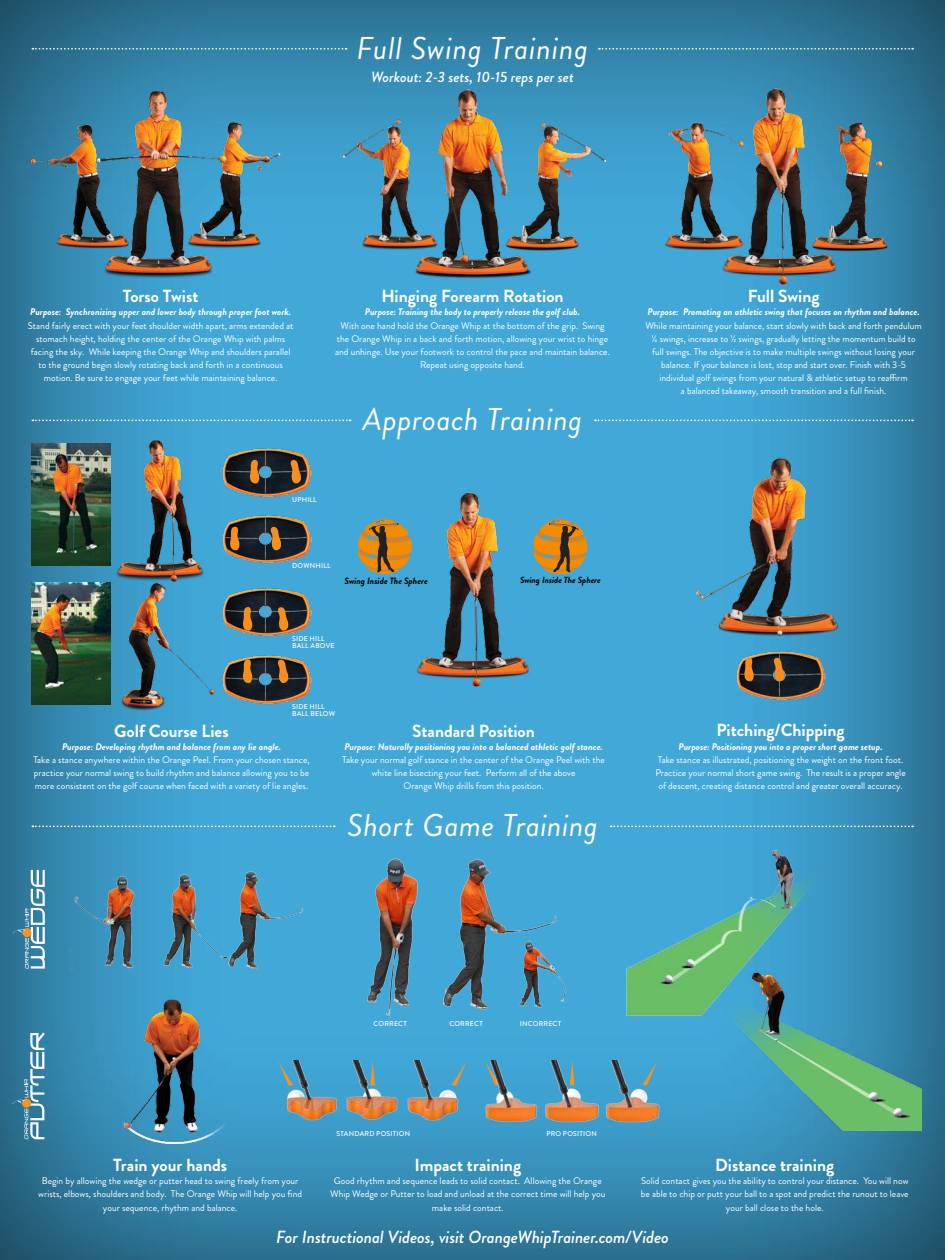
<style>
.page{position:relative;width:945px;height:1260px;background:#fff}
.page>*{position:absolute;margin:0;border:0;box-sizing:border-box;transform-origin:0 0}
.t1{font:italic 31.5px "Brandon Grotesque";letter-spacing:.015em;color:#fff}
.t2{font:700 17.5px "Brandon Grotesque";color:#fff}
.t3{font:italic 500 17.5px "Brandon Grotesque";letter-spacing:-.01em;color:#fff}
.t4{font:italic 500 14.88px "Brandon Grotesque";color:#fff}
.t5{font:9.62px/13.1px "Brandon Grotesque";color:#fff;text-align:center}
.t6{font:italic 700 9.62px "Brandon Grotesque";color:#fff}
.t7{font:italic 700 9.1px "Brandon Grotesque";color:#000}
.t8{font:italic 700 8.84px "Brandon Grotesque";color:#000}
.t9{font:500 7px/7px "Brandon Grotesque";letter-spacing:.03em;color:#fff}
</style>
<div class="page">
<div style="left:0;top:0;width:945px;height:1260px;background:#000;opacity:.75"></div>
<svg style="left:533px;top:519px;width:56px;height:57px;background:#9e854b"></svg>
<svg style="left:32px;top:48px;width:315px;height:2px"></svg>
<svg style="left:599px;top:48px;width:314px;height:2px"></svg>
<svg style="left:32px;top:825px;width:303px;height:2px"></svg>
<svg style="left:611px;top:825px;width:302px;height:2px"></svg>
<svg style="left:32px;top:420px;width:319px;height:1px"></svg>
<svg style="left:595px;top:420px;width:318px;height:1px"></svg>
<img style="left:414px;top:476px;width:117px;height:223px">
<img style="left:682px;top:428px;width:172px;height:226px">
<img style="left:643px;top:104px;width:59px;height:175px">
<img style="left:702px;top:73px;width:150px;height:225px">
<img style="left:339px;top:109px;width:74px;height:166px">
<img style="left:413px;top:73px;width:119px;height:207px">
<img style="left:502px;top:104px;width:109px;height:163px">
<img style="left:795px;top:104px;width:112px;height:167px">
<img style="left:26px;top:104px;width:56px;height:162px">
<img style="left:238px;top:103px;width:51px;height:162px">
<img style="left:82px;top:74px;width:156px;height:212px">
<img style="left:222px;top:585px;width:89px;height:55px">
<svg style="left:242px;top:607px;width:12px;height:25px"></svg>
<svg style="left:277px;top:607px;width:12px;height:25px"></svg>
<img style="left:222px;top:653px;width:89px;height:54px">
<svg style="left:242px;top:659px;width:12px;height:25px"></svg>
<svg style="left:277px;top:659px;width:12px;height:25px"></svg>
<img style="left:31px;top:443px;width:79px;height:122px">
<img style="left:31px;top:583px;width:78px;height:122px">
<img style="left:116px;top:436px;width:88px;height:135px">
<img style="left:109px;top:571px;width:110px;height:159px">
<img style="left:222px;top:446px;width:89px;height:54px">
<svg style="left:249px;top:459px;width:12px;height:25px"></svg>
<svg style="left:290px;top:460px;width:12px;height:25px"></svg>
<img style="left:222px;top:512px;width:89px;height:54px">
<svg style="left:230px;top:526px;width:11px;height:25px"></svg>
<svg style="left:270px;top:527px;width:12px;height:24px"></svg>
<svg style="left:357px;top:519px;width:56px;height:57px;background:#9e854b"></svg>
<img style="left:736px;top:649px;width:89px;height:54px">
<svg style="left:744px;top:657px;width:11px;height:25px"></svg>
<svg style="left:773px;top:658px;width:12px;height:24px"></svg>
<svg style="left:13px;top:870px;width:32px;height:99px;background:#5f96ae"></svg>
<svg style="left:12px;top:1032px;width:33px;height:107px;background:#578fa8"></svg>
<img style="left:113px;top:990px;width:117px;height:163px">
<img style="left:709px;top:962px;width:213px;height:168px">
<img style="left:69px;top:868px;width:66px;height:102px">
<img style="left:162px;top:868px;width:65px;height:102px">
<img style="left:227px;top:868px;width:78px;height:102px">
<img style="left:364px;top:856px;width:65px;height:164px">
<img style="left:439px;top:854px;width:122px;height:158px">
<img style="left:515px;top:938px;width:53px;height:73px">
<img style="left:625px;top:847px;width:198px;height:169px">
<svg style="left:721px;top:898px;width:56px;height:45px;background:#63b88f"></svg>
<img style="left:607px;top:1061px;width:60px;height:67px">
<svg style="left:642px;top:1061px;width:16px;height:24px"></svg>
<img style="left:546px;top:1061px;width:61px;height:69px">
<svg style="left:570px;top:1061px;width:4px;height:24px"></svg>
<img style="left:478px;top:1061px;width:68px;height:73px">
<img style="left:279px;top:1061px;width:67px;height:66px">
<svg style="left:278px;top:1061px;width:15px;height:25px"></svg>
<img style="left:408px;top:1061px;width:59px;height:59px">
<svg style="left:452px;top:1061px;width:15px;height:25px"></svg>
<img style="left:340px;top:1061px;width:68px;height:62px">
<svg style="left:370px;top:1061px;width:5px;height:25px"></svg>
<h1 class="t1" style="left:357px;top:26px;width:233px">Full Swing Training</h1>
<h3 class="t4" style="left:371px;top:66px;width:204px">Workout: 2-3 sets, 10-15 reps per set</h3>
<h2 class="t2" style="left:123px;top:284px;width:77px">Torso Twist</h2>
<p class="t6" style="left:30px;top:305px;width:262px">Purpose: Synchronizing upper and lower body through proper foot work.</p>
<p class="t5" style="left:28px;top:319px;width:267px">Stand fairly erect with your feet shoulder width apart, arms extended at stomach height, holding the center of the Orange Whip with palms facing the sky. While keeping the Orange Whip and shoulders parallel to the ground begin slowly rotating back and forth in a continuous motion. Be sure to engage your feet while maintaining balance.</p>
<h2 class="t2" style="left:381px;top:284px;width:184px">Hinging Forearm Rotation</h2>
<p class="t6" style="left:365px;top:305px;width:217px">Purpose: Training the body to properly release the golf club.</p>
<p class="t5" style="left:335px;top:319px;width:276px">With one hand hold the Orange Whip at the bottom of the grip. Swing the Orange Whip in a back and forth motion, allowing your wrist to hinge and unhinge. Use your footwork to control the pace and maintain balance.<br>Repeat using opposite hand.</p>
<h1 class="t1" style="left:363px;top:398px;width:221px">Approach Training</h1>
<p class="t9" style="left:292px;top:496px;width:26px">UPHILL</p>
<p class="t9" style="left:292px;top:562px;width:40px">DOWNHILL</p>
<p class="t7" style="left:345px;top:574px;width:85px">Swing Inside The Sphere</p>
<p class="t9" style="left:292px;top:635px;width:44px">SIDE HILL<br>BALL ABOVE</p>
<p class="t9" style="left:292px;top:703px;width:44px">SIDE HILL<br>BALL BELOW</p>
<p class="t8" style="left:520px;top:573px;width:82px">Swing Inside The Sphere</p>
<h2 class="t2" style="left:114px;top:718px;width:116px">Golf Course Lies</h2>
<p class="t6" style="left:62px;top:740px;width:220px">Purpose: Developing rhythm and balance from any lie angle.</p>
<p class="t5" style="left:33px;top:753px;width:278px;text-align:justify">Take a stance anywhere within the Orange Peel. From your chosen stance, practice your normal swing to build rhythm and balance allowing you to be more consistent on the golf course when faced with a variety of lie angles.</p>
<h2 class="t2" style="left:412px;top:718px;width:124px">Standard Position</h2>
<p class="t6" style="left:344px;top:740px;width:260px">Purpose: Naturally positioning you into a balanced athletic golf stance.</p>
<p class="t5" style="left:342px;top:753px;width:264px">Take your normal golf stance in the center of the Orange Peel with the white line bisecting your feet. Perform all of the above<br>Orange Whip drills from this position.</p>
<h1 class="t1" style="left:347px;top:804px;width:252px">Short Game Training</h1>
<h2 class="t2" style="left:748px;top:284px;width:73px">Full Swing</h2>
<p class="t6" style="left:648px;top:305px;width:274px">Purpose: Promoting an athletic swing that focuses on rhythm and balance.</p>
<p class="t5" style="left:645px;top:319px;width:278px">While maintaining your balance, start slowly with back and forth pendulum ¼ swings, increase to ½ swings, gradually letting the momentum build to full swings. The objective is to make multiple swings without losing your balance. If your balance is lost, stop and start over. Finish with 3-5 individual golf swings from your natural &amp; athletic setup to reaffirm<br>a balanced takeaway, smooth transition and a full finish.</p>
<h2 class="t2" style="left:716px;top:718px;width:130px">Pitching/Chipping</h2>
<p class="t6" style="left:679px;top:739px;width:206px">Purpose: Positioning you into a proper short game setup.</p>
<p class="t5" style="left:655px;top:753px;width:252px">Take stance as illustrated, positioning the weight on the front foot.<br>Practice your normal short game swing. The result is a proper angle of descent, creating distance control and greater overall accuracy.</p>
<p class="t9" style="left:373px;top:1021px;width:35px">CORRECT</p>
<p class="t9" style="left:449px;top:1021px;width:35px">CORRECT</p>
<p class="t9" style="left:520px;top:1021px;width:43px">INCORRECT</p>
<h2 class="t2" style="left:113px;top:1153px;width:116px">Train your hands</h2>
<p class="t5" style="left:38px;top:1175px;width:265px">Begin by allowing the wedge or putter head to swing freely from your wrists, elbows, shoulders and body. The Orange Whip will help you find your sequence, rhythm and balance.</p>
<p class="t9" style="left:337px;top:1130px;width:75px">STANDARD POSITION</p>
<p class="t9" style="left:546px;top:1130px;width:52px">PRO POSITION</p>
<h2 class="t2" style="left:415px;top:1153px;width:108px">Impact training</h2>
<p class="t5" style="left:330px;top:1175px;width:277px">Good rhythm and sequence leads to solid contact. Allowing the Orange<br>Whip Wedge or Putter to load and unload at the correct time will help you make solid contact.</p>
<h2 class="t2" style="left:715px;top:1153px;width:121px">Distance training</h2>
<p class="t5" style="left:641px;top:1175px;width:269px">Solid contact gives you the ability to control your distance. You will now be able to chip or putt your ball to a spot and predict the runout to leave your ball close to the hole.</p>
<h2 class="t3" style="left:276px;top:1225px;width:394px">For Instructional Videos, visit OrangeWhipTrainer.com/Video</h2>
</div>
